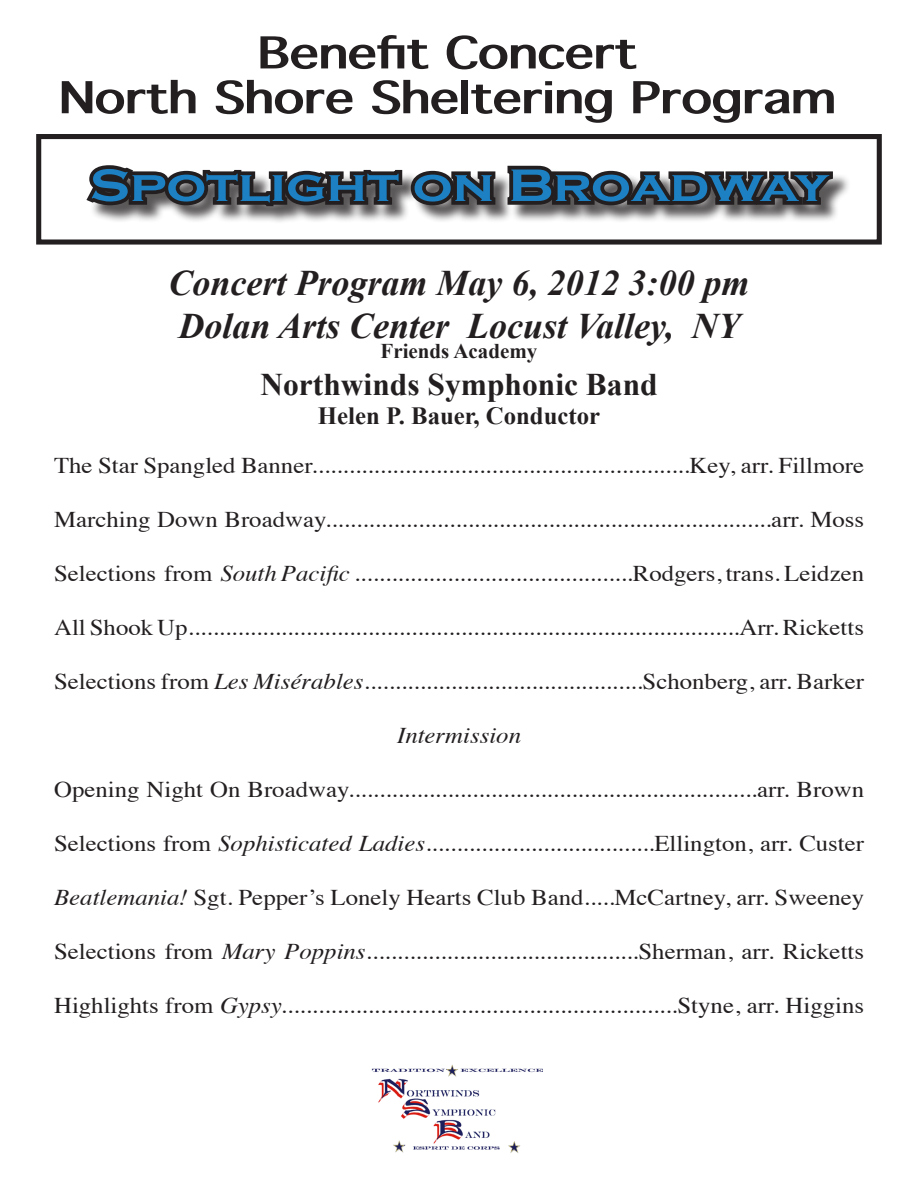
<style>
.page{position:relative;width:918px;height:1188px;background:#fff}
.page>*{position:absolute;margin:0;border:0;box-sizing:border-box;transform-origin:0 0}
.t1{font:700 47.25px "Copperplate Gothic";letter-spacing:-.005em;color:#1d80c2;scale:1.19 1}
.t2{font:700 42px "Thonburi";color:#231f20;scale:1.19 1}
.t3{font:italic 700 36px "Times New Roman";color:#231f20}
.t4{font:700 31.5px "Times New Roman";color:#231f20}
.t5{font:700 24.75px "Times New Roman";color:#231f20}
.t6{font:22.5px "Times";color:#231f20;scale:1.1 1}
.t7{font:italic 22.5px "Times";color:#231f20;scale:1.1 1}
.t8{font:700 21px "Times New Roman";color:#231f20}
.s1{font-style:italic}
.s2{font-style:normal}
</style>
<div class="page">
<img style="left:371px;top:1064px;width:172px;height:89px">
<div style="left:89px;top:167px;width:829px;height:106px;background:#231f20;opacity:.75"></div>
<svg style="left:86px;top:165px;width:752px;height:47px;background:#5c595a"></svg>
<div style="left:36px;top:134px;width:846px;height:111px;border:5px solid #231f20"></div>
<p class="t2" style="left:258px;top:29px;width:320px">Benefit Concert</p>
<p class="t2" style="left:59px;top:74px;width:654px">North Shore Sheltering Program</p>
<p class="t1" style="left:89px;top:159px;width:623px">Spotlight on Broadway</p>
<p class="t3" style="left:169px;top:257px;width:583px">Concert Program May 6, 2012 3:00 pm</p>
<p class="t3" style="left:178px;top:301px;width:563px">Dolan Arts Center Locust Valley, NY</p>
<p class="t8" style="left:381px;top:336px;width:158px">Friends Academy</p>
<p class="t4" style="left:260px;top:363px;width:399px">Northwinds Symphonic Band</p>
<p class="t5" style="left:318px;top:399px;width:284px">Helen P. Bauer, Conductor</p>
<p class="t6" style="left:54px;top:444px;width:738px">The Star Spangled Banner.............................................................Key, arr. Fillmore</p>
<p class="t6" style="left:54px;top:498px;width:738px">Marching Down Broadway........................................................................arr. Moss</p>
<p class="t6" style="left:54px;top:552px;width:738px">Selections from <span class="s1">South Pacific</span> .............................................Rodgers, trans. Leidzen</p>
<p class="t6" style="left:54px;top:606px;width:738px">All Shook Up.........................................................................................Arr. Ricketts</p>
<p class="t6" style="left:54px;top:660px;width:738px">Selections from <span class="s1">Les Misérables</span>............................................<span class="s1">.</span>Schonberg, arr. Barker</p>
<p class="t7" style="left:397px;top:716px;width:114px">Intermission</p>
<p class="t6" style="left:54px;top:768px;width:738px">Opening Night On Broadway..................................................................arr. Brown</p>
<p class="t6" style="left:54px;top:822px;width:738px">Selections from <span class="s1">Sophisticated Ladies</span>.....................................Ellington, arr. Custer</p>
<p class="t6" style="left:54px;top:876px;width:738px"><span class="s1">Beatlemania!</span> Sgt. Pepper’s Lonely Hearts Club Band.....McCartney, arr. Sweeney</p>
<p class="t7" style="left:54px;top:932px;width:738px"><span class="s2">Selections from</span> Mary Poppins............................................<span class="s2">Sherman, arr. Ricketts</span></p>
<p class="t7" style="left:54px;top:986px;width:738px"><span class="s2">Highlights from</span> Gypsy................................................................<span class="s2">Styne, arr. Higgins</span></p>
</div>
